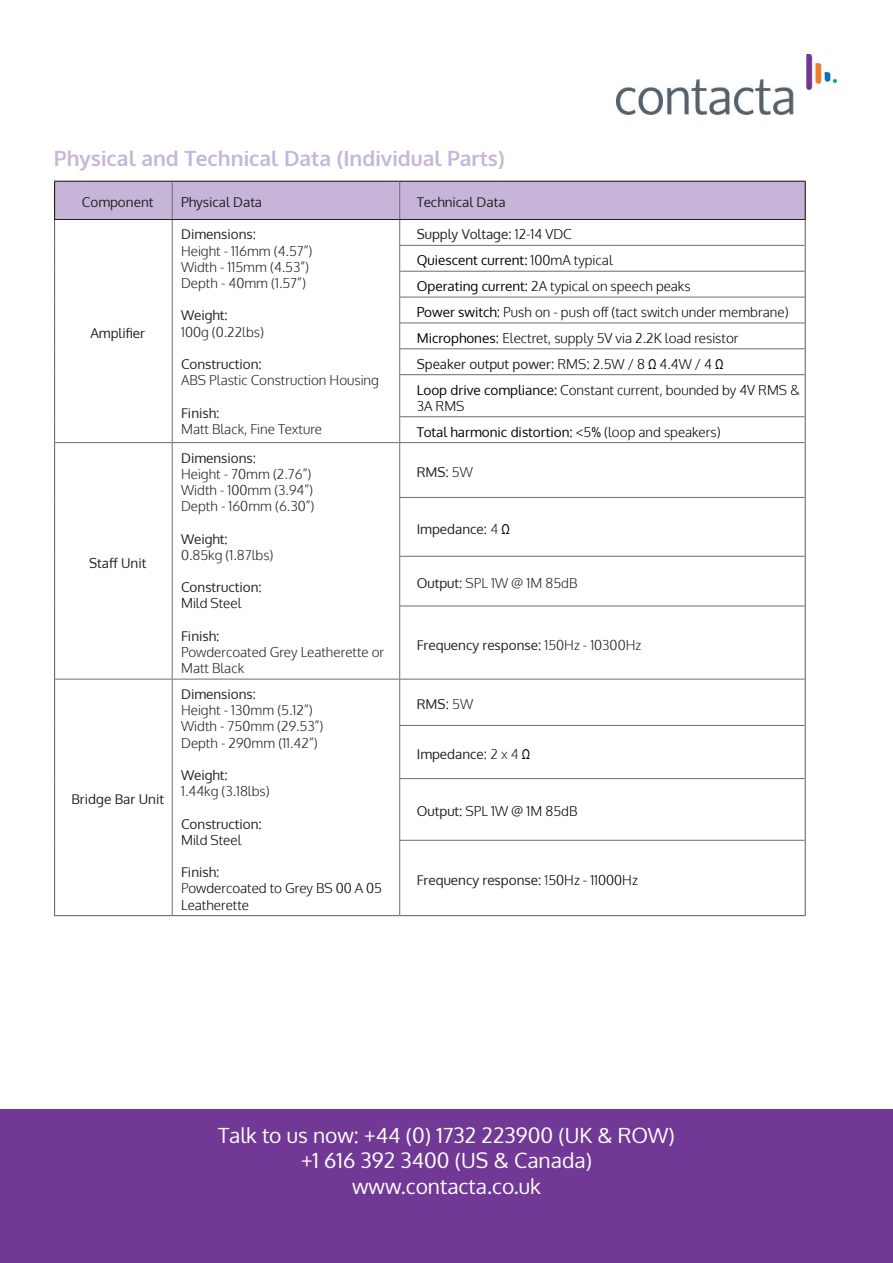
<style>
.page{position:relative;width:893px;height:1263px;background:#fff}
.page>*{position:absolute;margin:0;border:0;box-sizing:border-box;transform-origin:0 0}
.t1{font:21px/25.2px "Oxygen";color:#fff;text-align:center}
.t2{font:700 21px "Oxygen";color:#c7b6d8}
.t3{font:300 13.5px/25.8px "Oxygen";color:#000}
.t4{font:300 13.5px/16.2px "Oxygen";color:#231f20}
.t5{font:13.5px "Oxygen";color:#231f20}
.s1{font-weight:400;color:#231f20}
.s2{color:#231f20}
.s3{font-weight:400}
.s4{font-family:"Arial Narrow";font-weight:400}
.s5{font-weight:300}
.s6{font-family:"Arial Narrow";color:#000}
.s7{font-weight:300;color:#000}
</style>
<div class="page">
<div style="left:0;top:1110px;width:893px;height:153px;background:#713896"></div>
<hr style="left:399px;top:416px;width:406px;height:1px;background:#6d6d6e">
<hr style="left:55px;top:442px;width:117px;height:1px;background:#6d6d6e">
<hr style="left:172px;top:442px;width:228px;height:1px;background:#6d6d6e">
<hr style="left:400px;top:442px;width:405px;height:1px;background:#6d6d6e">
<hr style="left:399px;top:497px;width:406px;height:1px;background:#6d6d6e">
<hr style="left:399px;top:556px;width:406px;height:1px;background:#6d6d6e">
<hr style="left:399px;top:606px;width:406px;height:1px;background:#6d6d6e">
<hr style="left:54px;top:375px;width:1px;height:42px;background:#6d6d6e">
<svg style="left:54px;top:417px;width:1px;height:26px"></svg>
<hr style="left:172px;top:375px;width:1px;height:42px;background:#6d6d6e">
<hr style="left:399px;top:375px;width:1px;height:41px;background:#6d6d6e">
<svg style="left:172px;top:417px;width:1px;height:25px"></svg>
<svg style="left:399px;top:417px;width:1px;height:25px"></svg>
<svg style="left:54px;top:182px;width:752px;height:193px"></svg>
<hr style="left:805px;top:375px;width:1px;height:42px;background:#6d6d6e">
<svg style="left:805px;top:417px;width:1px;height:26px"></svg>
<hr style="left:54px;top:443px;width:1px;height:54px;background:#6d6d6e">
<hr style="left:805px;top:443px;width:1px;height:54px;background:#6d6d6e">
<hr style="left:54px;top:497px;width:1px;height:59px;background:#6d6d6e">
<hr style="left:805px;top:497px;width:1px;height:59px;background:#6d6d6e">
<hr style="left:54px;top:556px;width:1px;height:50px;background:#6d6d6e">
<hr style="left:805px;top:556px;width:1px;height:50px;background:#6d6d6e">
<hr style="left:54px;top:606px;width:1px;height:73px;background:#6d6d6e">
<hr style="left:805px;top:606px;width:1px;height:73px;background:#6d6d6e">
<hr style="left:54px;top:679px;width:1px;height:46px;background:#6d6d6e">
<hr style="left:805px;top:679px;width:1px;height:46px;background:#6d6d6e">
<hr style="left:54px;top:725px;width:1px;height:54px;background:#6d6d6e">
<hr style="left:805px;top:725px;width:1px;height:54px;background:#6d6d6e">
<hr style="left:54px;top:779px;width:1px;height:61px;background:#6d6d6e">
<hr style="left:805px;top:779px;width:1px;height:61px;background:#6d6d6e">
<hr style="left:54px;top:840px;width:1px;height:75px;background:#6d6d6e">
<hr style="left:805px;top:840px;width:1px;height:75px;background:#6d6d6e">
<hr style="left:54px;top:915px;width:118px;height:1px;background:#6d6d6e">
<hr style="left:172px;top:915px;width:228px;height:1px;background:#6d6d6e">
<hr style="left:400px;top:915px;width:406px;height:1px;background:#6d6d6e">
<hr style="left:172px;top:443px;width:1px;height:54px;background:#6d6d6e">
<hr style="left:399px;top:443px;width:1px;height:54px;background:#6d6d6e">
<hr style="left:172px;top:497px;width:1px;height:59px;background:#6d6d6e">
<hr style="left:399px;top:498px;width:1px;height:58px;background:#6d6d6e">
<hr style="left:172px;top:556px;width:1px;height:50px;background:#6d6d6e">
<hr style="left:399px;top:557px;width:1px;height:49px;background:#6d6d6e">
<hr style="left:172px;top:606px;width:1px;height:73px;background:#6d6d6e">
<hr style="left:399px;top:606px;width:1px;height:73px;background:#6d6d6e">
<hr style="left:55px;top:679px;width:117px;height:1px;background:#6d6d6e">
<hr style="left:172px;top:679px;width:228px;height:1px;background:#6d6d6e">
<hr style="left:172px;top:679px;width:1px;height:46px;background:#6d6d6e">
<hr style="left:400px;top:679px;width:405px;height:1px;background:#6d6d6e">
<hr style="left:399px;top:679px;width:1px;height:46px;background:#6d6d6e">
<hr style="left:172px;top:725px;width:1px;height:54px;background:#6d6d6e">
<hr style="left:399px;top:725px;width:406px;height:1px;background:#6d6d6e">
<hr style="left:399px;top:726px;width:1px;height:52px;background:#6d6d6e">
<hr style="left:172px;top:779px;width:1px;height:61px;background:#6d6d6e">
<hr style="left:399px;top:778px;width:406px;height:1px;background:#6d6d6e">
<hr style="left:399px;top:779px;width:1px;height:61px;background:#6d6d6e">
<hr style="left:172px;top:840px;width:1px;height:75px;background:#6d6d6e">
<hr style="left:399px;top:840px;width:406px;height:1px;background:#6d6d6e">
<hr style="left:399px;top:841px;width:1px;height:74px;background:#6d6d6e">
<hr style="left:54px;top:181px;width:118px;height:1px;background:#231f20">
<hr style="left:54px;top:182px;width:1px;height:37px;background:#231f20">
<hr style="left:172px;top:181px;width:228px;height:1px;background:#231f20">
<hr style="left:400px;top:181px;width:406px;height:1px;background:#231f20">
<hr style="left:805px;top:182px;width:1px;height:37px;background:#231f20">
<hr style="left:54px;top:219px;width:118px;height:1px;background:#231f20">
<hr style="left:172px;top:219px;width:228px;height:1px;background:#231f20">
<hr style="left:400px;top:219px;width:406px;height:1px;background:#231f20">
<img style="left:617px;top:54px;width:220px;height:61px">
<h1 class="t2" style="left:54px;top:145px;width:452px">Physical and Technical Data (Individual Parts)</h1>
<p class="t5" style="left:82px;top:193px;width:73px">Component</p>
<p class="t5" style="left:181px;top:193px;width:83px">Physical Data</p>
<p class="t5" style="left:417px;top:193px;width:90px">Technical Data</p>
<p class="t5" style="left:90px;top:324px;width:56px">Amplifier</p>
<p class="t5" style="left:89px;top:554px;width:59px">Staff Unit</p>
<p class="t5" style="left:71px;top:790px;width:94px">Bridge Bar Unit</p>
<p class="t5" style="left:181px;top:225px;width:76px">Dimensions:</p>
<p class="t4" style="left:181px;top:243px;width:133px">Height - 116mm (4.57”)<br>Width - 115mm (4.53”)<br>Depth - 40mm (1.57”)</p>
<p class="t5" style="left:181px;top:306px;width:48px">Weight:</p>
<p class="t4" style="left:181px;top:324px;width:84px">100g (0.22lbs)</p>
<p class="t5" style="left:181px;top:355px;width:82px">Construction:</p>
<p class="t4" style="left:181px;top:373px;width:199px">ABS Plastic Construction Housing</p>
<p class="t5" style="left:181px;top:403px;width:40px">Finish:</p>
<p class="t4" style="left:181px;top:421px;width:143px">Matt Black, Fine Texture</p>
<p class="t5" style="left:181px;top:448px;width:76px">Dimensions:</p>
<p class="t4" style="left:181px;top:466px;width:135px">Height - 70mm (2.76”)<br>Width - 100mm (3.94”)<br>Depth - 160mm (6.30”)</p>
<p class="t5" style="left:181px;top:529px;width:48px">Weight:</p>
<p class="t4" style="left:181px;top:547px;width:94px">0.85kg (1.87lbs)</p>
<p class="t5" style="left:181px;top:578px;width:82px">Construction:</p>
<p class="t3" style="left:181px;top:591px;width:62px">Mild Steel</p>
<p class="t5" style="left:181px;top:627px;width:40px">Finish:</p>
<p class="t4" style="left:181px;top:644px;width:205px">Powdercoated Grey Leatherette or<br>Matt Black</p>
<p class="t5" style="left:181px;top:685px;width:76px">Dimensions:</p>
<p class="t4" style="left:181px;top:703px;width:144px">Height - 130mm (5.12”)<br>Width - 750mm (29.53”)<br>Depth - 290mm (11.42”)</p>
<p class="t5" style="left:181px;top:766px;width:48px">Weight:</p>
<p class="t4" style="left:181px;top:784px;width:90px">1.44kg (3.18lbs)</p>
<p class="t5" style="left:181px;top:814px;width:82px">Construction:</p>
<p class="t3" style="left:181px;top:827px;width:62px">Mild Steel</p>
<p class="t3" style="left:181px;top:865px;width:202px;line-height:16.2px"><span class="s1">Finish:<br></span><span class="s2">P</span>owdercoated to Grey BS 00 A 05<br>Leatherette</p>
<p class="t3" style="left:417px;top:222px;width:385px"><span class="s1">Supply Voltage:</span> 12-14 VDC<br><span class="s3">Quiescent current:</span> 100mA typical<br><span class="s3">Operating current:</span> 2A typical on speech peaks<br><span class="s3">Power switch:</span> Push on - push off (tact switch under membrane)<br><span class="s3">Microphones:</span> Electret, supply 5V via 2.2K load resistor<br><span class="s1">Speaker output power:</span> RMS: 2.5W / 8 <span class="s4">Ω</span> 4.4W / 4 <span class="s4">Ω<br></span><span class="s3">Loop drive compliance:</span> Constant current, bounded by 4V RMS &amp;</p>
<p class="t3" style="left:417px;top:393px;width:305px">3A RMS<br><span class="s3">Total harmonic distortion:</span> &lt;5<span class="s4">%</span> (loop and speakers)</p>
<p class="t5" style="left:417px;top:463px;width:58px">RMS: <span class="s5">5W</span></p>
<p class="t5" style="left:417px;top:520px;width:95px">Impedance: <span class="s5">4</span> <span class="s6">Ω</span></p>
<p class="t4" style="left:417px;top:575px;width:162px"><span class="s3">Output:</span> SPL 1W @ 1M 85dB</p>
<p class="t5" style="left:417px;top:635px;width:226px">Frequency response: <span class="s5">150Hz - 10300Hz</span></p>
<p class="t5" style="left:417px;top:695px;width:58px">RMS: <span class="s5">5W</span></p>
<p class="t5" style="left:417px;top:745px;width:115px">Impedance: <span class="s5">2 x 4</span> <span class="s6">Ω</span></p>
<p class="t3" style="left:417px;top:799px;width:162px"><span class="s1">Output:</span> SPL 1W @ 1M 85dB</p>
<p class="t5" style="left:417px;top:871px;width:223px">Frequency response: <span class="s5">1</span><span class="s7">50Hz - 11000Hz</span></p>
<h1 class="t1" style="left:218px;top:1123px;width:458px">Talk to us now: +44 (0) 1732 223900 (UK &amp; ROW) +1 616 392 3400 (US &amp; Canada) www.contacta.co.uk</h1>
</div>
